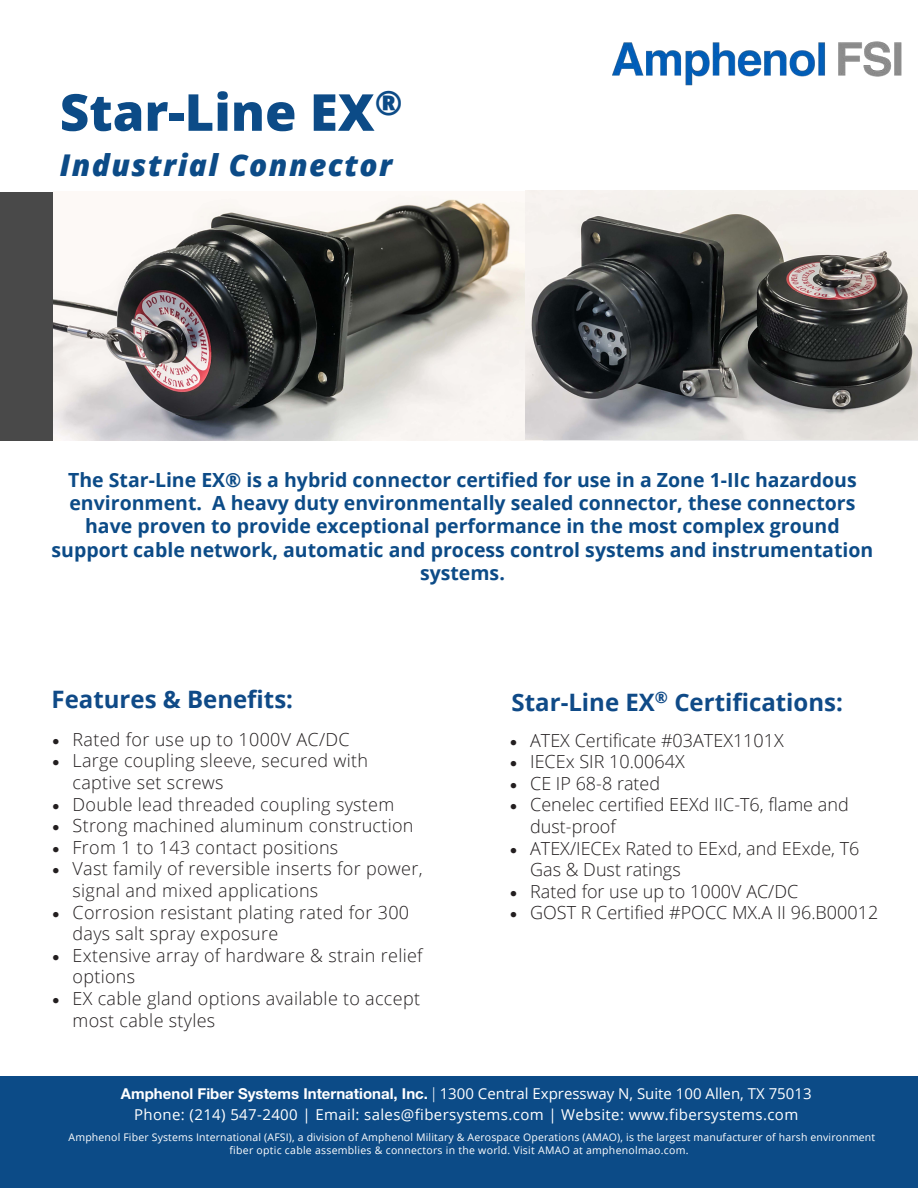
<style>
.page{position:relative;width:918px;height:1188px;background:#fff}
.page>*{position:absolute;margin:0;border:0;box-sizing:border-box;transform-origin:0 0}
.t1{font:800 51px "Open Sans";color:#0c4b87}
.t2{font:italic 800 30px "Open Sans";letter-spacing:.045em;color:#0c4b87}
.t3{font:700 24px "Open Sans";color:#0f4a87}
.t4{font:700 19.5px/23.4px "Open Sans";color:#0c4b87;text-align:center}
.t5{font:300 18px/21.6px "Open Sans";letter-spacing:.015em;color:#231f20}
.t6{font:15px/21px "Open Sans";letter-spacing:.025em;color:#fff;text-align:center}
.t7{font:10.5px/12.6px "Open Sans";letter-spacing:.015em;color:#fff}
.s1{font-family:"Helvetica Neue LT Std";font-weight:700}
.s2{font-family:"Helvetica Neue LT Std";font-weight:300}
</style>
<div class="page">
<img style="left:612px;top:41px;width:290px;height:45px">
<div style="left:0;top:1077px;width:918px;height:111px;background:#0c4b87"></div>
<div style="left:0;top:192px;width:54px;height:248px;background:#494949"></div>
<img style="left:54px;top:191px;width:488px;height:250px">
<img style="left:526px;top:191px;width:392px;height:249px">
<p class="t1" style="left:60px;top:73px;width:344px">Star-Line EX<sup>®</sup></p>
<p class="t2" style="left:60px;top:142px;width:334px">Industrial Connector</p>
<p class="t4" style="left:52px;top:467px;width:823px">The Star-Line EX® is a hybrid connector certified for use in a Zone 1-IIc hazardous environment. A heavy duty environmentally sealed connector, these connectors have proven to provide exceptional performance in the most complex ground support cable network, automatic and process control systems and instrumentation systems.</p>
<h3 class="t3" style="left:52px;top:682px;width:243px">Features &amp; Benefits:</h3>
<h3 class="t3" style="left:512px;top:685px;width:333px">Star-Line EX<sup>®</sup> Certifications:</h3>
<p class="t5" style="left:53px;top:728px;width:299px">• Rated for use up to 1000V AC/DC</p>
<p class="t5" style="left:73px;top:750px;width:297px;text-indent:-20px">• Large coupling sleeve, secured with captive set screws</p>
<p class="t5" style="left:53px;top:793px;width:343px">• Double lead threaded coupling system</p>
<p class="t5" style="left:53px;top:814px;width:363px">• Strong machined aluminum construction</p>
<p class="t5" style="left:53px;top:836px;width:287px">• From 1 to 143 contact positions</p>
<p class="t5" style="left:73px;top:858px;width:352px;text-indent:-20px">• Vast family of reversible inserts for power, signal and mixed applications</p>
<p class="t5" style="left:73px;top:901px;width:338px;text-indent:-20px">• Corrosion resistant plating rated for 300 days salt spray exposure</p>
<p class="t5" style="left:73px;top:944px;width:352px;text-indent:-20px">• Extensive array of hardware &amp; strain relief options</p>
<p class="t5" style="left:73px;top:987px;width:349px;text-indent:-20px">• EX cable gland options available to accept most cable styles</p>
<p class="t5" style="left:510px;top:729px;width:275px">• ATEX Certificate #03ATEX1101X</p>
<p class="t5" style="left:510px;top:750px;width:176px">• IECEx SIR 10.0064X</p>
<p class="t5" style="left:510px;top:772px;width:152px">• CE IP 68-8 rated</p>
<p class="t5" style="left:530px;top:794px;width:320px;text-indent:-20px">• Cenelec certified EEXd IIC-T6, flame and dust-proof</p>
<p class="t5" style="left:530px;top:837px;width:331px;text-indent:-20px">• ATEX/IECEx Rated to EExd, and EExde, T6<br>Gas &amp; Dust ratings</p>
<p class="t5" style="left:510px;top:880px;width:290px">• Rated for use up to 1000V AC/DC</p>
<p class="t5" style="left:510px;top:902px;width:370px">• GOST R Certified #POCC MX.A II 96.B00012</p>
<p class="t6" style="left:121px;top:1083px;width:692px"><span class="s1">Amphenol Fiber Systems International, Inc.</span> <span class="s2">|</span> 1300 Central Expressway N, Suite 100 Allen, TX 75013<br>Phone: (214) 547-2400 | Email: sales@fibersystems.com | Website: www.fibersystems.com</p>
<p class="t7" style="left:229px;top:1131px;width:647px;text-indent:-161px">Amphenol Fiber Systems International (AFSI), a division of Amphenol Military &amp; Aerospace Operations (AMAO), is the largest manufacturer of harsh environment fiber optic cable assemblies &amp; connectors in the world. Visit AMAO at amphenolmao.com.</p>
</div>
